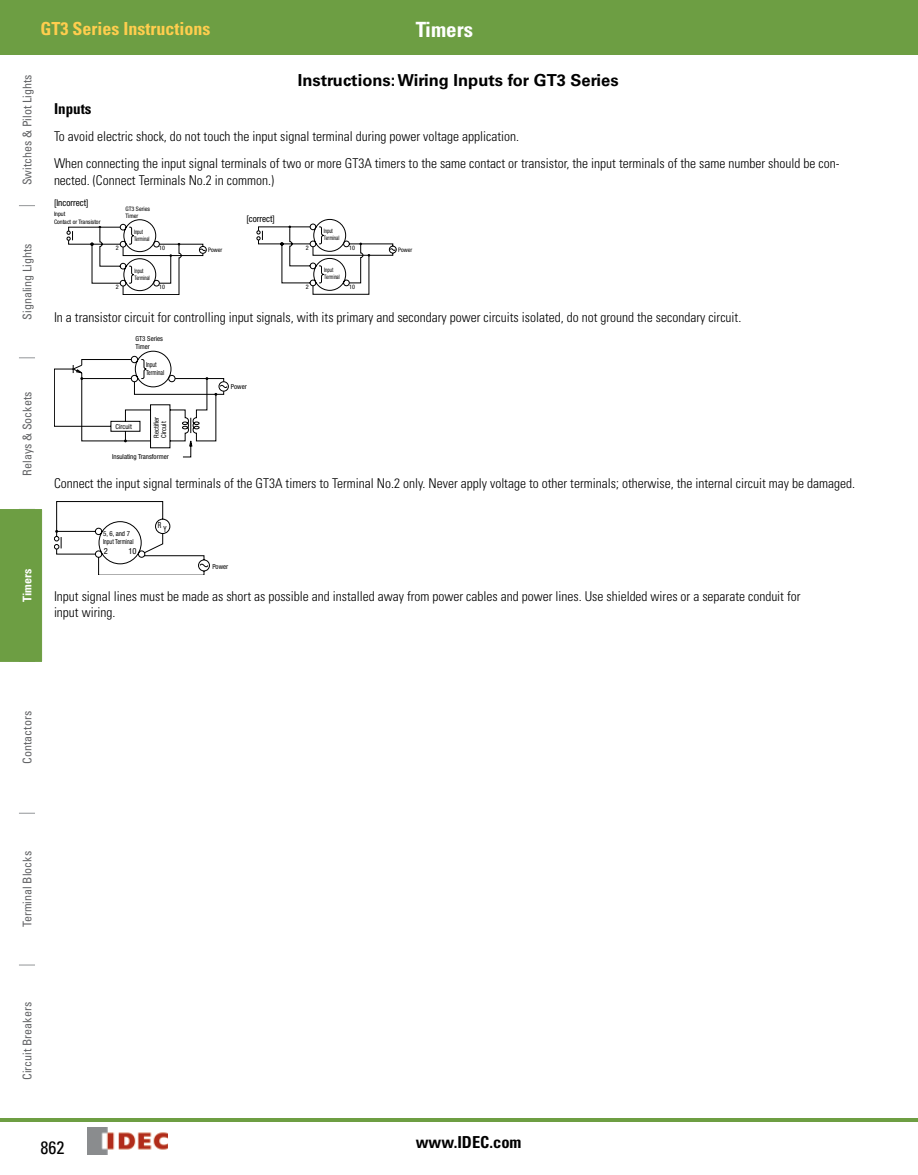
<style>
.page{position:relative;width:918px;height:1175px;background:#fff}
.page>*{position:absolute;margin:0;border:0;box-sizing:border-box;transform-origin:0 0}
.t1{font:700 condensed 21px "Univers LT Std";color:#fff}
.t2{font:700 condensed 18px "Univers LT Std";color:#ffce4e}
.t3{font:condensed 18px "Univers LT Std";color:#000}
.t4{font:700 16.5px "Univers LT Std";color:#000}
.t5{font:700 condensed 16.5px "Univers LT Std";color:#000}
.t6{font:700 condensed 15px "Univers LT Std";color:#000}
.t7{font:300 condensed 13.5px/27px "Univers LT Std";color:#000}
.t8{font:condensed 12px "Univers LT Std";color:#636466}
.t9{font:700 condensed 12px "Univers LT Std";color:#fff}
.t10{font:condensed 9.15px "Helvetica Neue LT Std";color:#000}
.t11{font:condensed 8.4px "Helvetica Neue LT Std";color:#000}
.t12{font:condensed 8.4px "Helvetica Neue LT Std";color:#000;scale:.8 1}
.t13{font:condensed 6.9px/8.2px "Helvetica Neue LT Std";color:#000}
.t14{font:condensed 6.9px/8.2px "Helvetica Neue LT Std";color:#000;scale:.84 1}
.t15{font:condensed 6.15px/7.4px "Helvetica Neue LT Std";color:#000}
.t16{font:condensed 6.15px/7.4px "Helvetica Neue LT Std";color:#000;scale:.8 1}
</style>
<div class="page">
<svg style="left:19px;top:205px;width:16px;height:1px"></svg>
<svg style="left:19px;top:357px;width:16px;height:1px"></svg>
<svg style="left:19px;top:813px;width:16px;height:1px"></svg>
<svg style="left:19px;top:964px;width:16px;height:1px"></svg>
<img style="left:88px;top:1127px;width:80px;height:27px">
<div style="left:0;top:509px;width:42px;height:153px;background:#6d9e43"></div>
<hr style="left:13px;top:510px;width:1px;height:151px;background:#6d9e43">
<hr style="left:41px;top:510px;width:1px;height:151px;background:#6d9e43">
<svg style="left:883px;top:54px;width:16px;height:1px"></svg>
<div style="left:0;top:0;width:918px;height:54px;background:#6d9e43"></div>
<hr style="left:0;top:1118px;width:918px;height:3px;background:#6d9e43">
<svg style="left:66px;top:219px;width:141px;height:76px"></svg>
<svg style="left:256px;top:219px;width:141px;height:76px"></svg>
<div style="left:219px;top:381px;width:10px;height:10px;border:1px solid #000;border-radius:50%"></div>
<svg style="left:54px;top:350px;width:174px;height:108px"></svg>
<svg style="left:54px;top:501px;width:156px;height:73px"></svg>
<p class="t2" style="left:40px;top:18px;width:171px">GT3 Series Instructions</p>
<h1 class="t1" style="left:416px;top:17px;width:59px">Timers</h1>
<p class="t8" style="left:20px;top:185px;width:112px;rotate:-90deg">Switches &amp; Pilot Lights</p>
<p class="t8" style="left:20px;top:320px;width:77px;rotate:-90deg">Signaling Lights</p>
<p class="t8" style="left:20px;top:475px;width:85px;rotate:-90deg">Relays &amp; Sockets</p>
<p class="t9" style="left:20px;top:602px;width:34px;rotate:-90deg">Timers</p>
<p class="t4" style="left:298px;top:70px;width:322px">Instructions: Wiring Inputs for GT3 Series</p>
<p class="t6" style="left:54px;top:100px;width:39px">Inputs</p>
<p class="t7" style="left:54px;top:123px;width:787px">To avoid electric shock, do not touch the input signal terminal during power voltage application.<br>When connecting the input signal terminals of two or more GT3A timers to the same contact or transistor, the input terminals of the same number should be con-</p>
<p class="t7" style="left:54px;top:166px;width:222px">nected. (Connect Terminals No.2 in common.)</p>
<p class="t15" style="left:54px;top:210px;width:48px">Input<br>Contact or Transistor</p>
<p class="t15" style="left:125px;top:205px;width:26px">GT3 Series<br>Timer</p>
<p class="t16" style="left:134px;top:228px;width:21px">Input<br>Terminal</p>
<p class="t16" style="left:134px;top:267px;width:21px">Input<br>Terminal</p>
<p class="t10" style="left:54px;top:197px;width:36px">[Incorrect]</p>
<p class="t10" style="left:246px;top:213px;width:30px">[correct]</p>
<p class="t16" style="left:324px;top:227px;width:21px">Input<br>Terminal</p>
<p class="t16" style="left:324px;top:266px;width:21px">Input<br>Terminal</p>
<p class="t15" style="left:306px;top:244px;width:4px">2</p>
<p class="t15" style="left:306px;top:283px;width:4px">2</p>
<p class="t15" style="left:349px;top:244px;width:7px">10</p>
<p class="t15" style="left:349px;top:283px;width:7px">10</p>
<p class="t15" style="left:116px;top:244px;width:4px">2</p>
<p class="t15" style="left:116px;top:283px;width:4px">2</p>
<p class="t15" style="left:159px;top:244px;width:7px">10</p>
<p class="t15" style="left:159px;top:283px;width:7px">10</p>
<p class="t15" style="left:398px;top:246px;width:16px">Power</p>
<p class="t15" style="left:208px;top:246px;width:16px">Power</p>
<p class="t7" style="left:54px;top:303px;width:689px">In a transistor circuit for controlling input signals, with its primary and secondary power circuits isolated, do not ground the secondary circuit.</p>
<p class="t13" style="left:135px;top:334px;width:29px">GT3 Series<br>Timer</p>
<p class="t14" style="left:146px;top:360px;width:23px">Input<br>Terminal</p>
<p class="t13" style="left:231px;top:382px;width:17px">Power</p>
<p class="t13" style="left:153px;top:438px;width:23px;line-height:7.4px;rotate:-90deg">Rectifier<br>Circuit</p>
<p class="t13" style="left:116px;top:422px;width:18px">Circuit</p>
<p class="t13" style="left:112px;top:452px;width:58px">Insulating Transformer</p>
<p class="t7" style="left:54px;top:469px;width:803px">Connect the input signal terminals of the GT3A timers to Terminal No.2 only. Never apply voltage to other terminals; otherwise, the internal circuit may be damaged.</p>
<p class="t12" style="left:158px;top:520px;width:6px">R</p>
<p class="t12" style="left:163px;top:524px;width:5px">Y</p>
<p class="t13" style="left:103px;top:529px;width:32px">5, 6, and 7<br>Input Terminal</p>
<p class="t11" style="left:104px;top:546px;width:6px">2</p>
<p class="t11" style="left:128px;top:546px;width:10px">10</p>
<p class="t7" style="left:54px;top:588px;width:748px;line-height:16.2px">Input signal lines must be made as short as possible and installed away from power cables and power lines. Use shielded wires or a separate conduit for input wiring.</p>
<p class="t13" style="left:212px;top:562px;width:17px">Power</p>
<p class="t8" style="left:20px;top:763px;width:54px;rotate:-90deg">Contactors</p>
<p class="t8" style="left:20px;top:927px;width:78px;rotate:-90deg">Terminal Blocks</p>
<p class="t8" style="left:20px;top:1080px;width:79px;rotate:-90deg">Circuit Breakers</p>
<p class="t3" style="left:40px;top:1136px;width:25px">862</p>
<p class="t5" style="left:416px;top:1131px;width:107px">www.IDEC.com</p>
</div>
